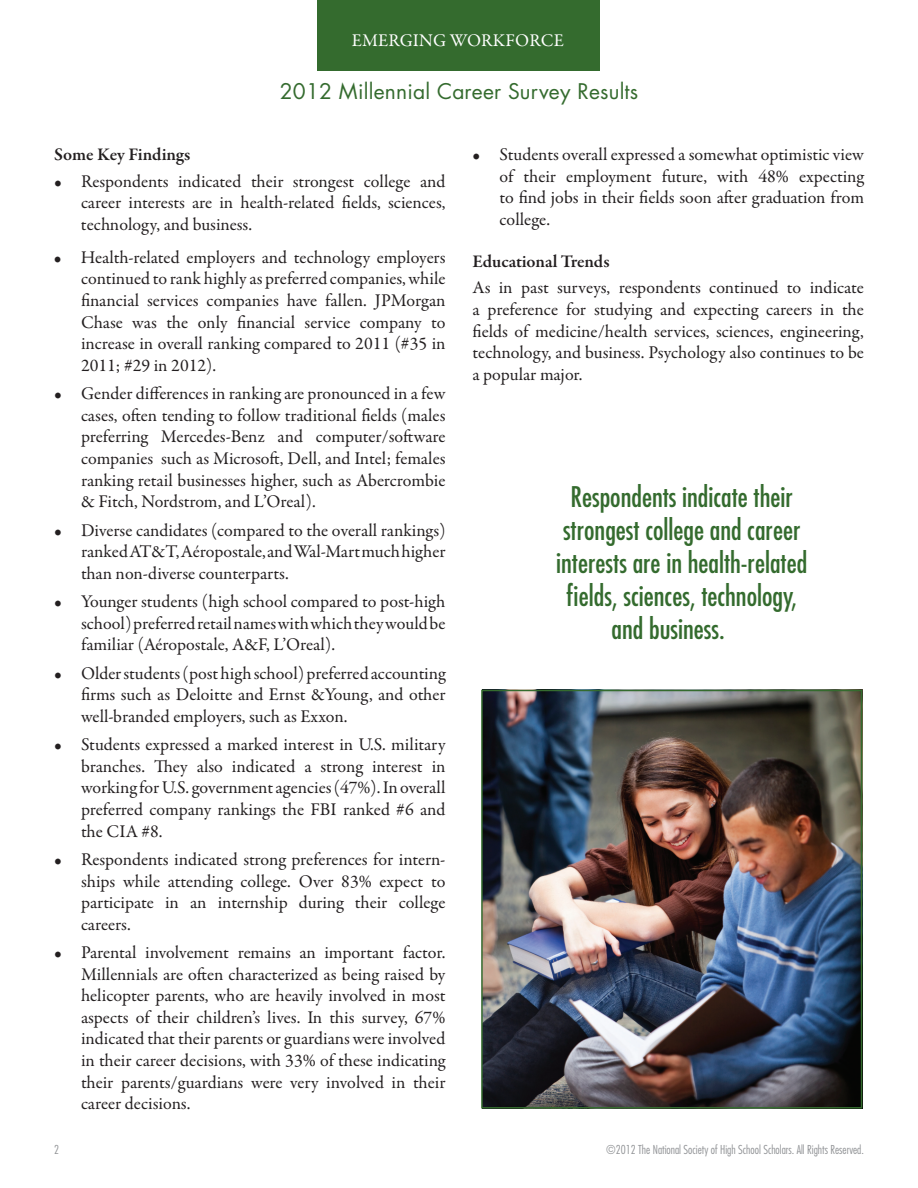
<style>
.page{position:relative;width:918px;height:1188px;background:#fff}
.page>*{position:absolute;margin:0;border:0;box-sizing:border-box;transform-origin:0 0}
.t1{font:condensed 27.75px "Futura";color:#346b2e}
.t2{font:21px "Futura";letter-spacing:.01em;color:#346b2e}
.t3{font:18px/21.6px "Garamond Premr Pro";color:#231f20;text-align:justify}
.t4{font:600 18px "Garamond Premr Pro";letter-spacing:-.005em;color:#231f20}
.t5{font:18px "Garamond Premr Pro";letter-spacing:.01em;color:#fff}
.t6{font:300 condensed 12px "Futura";color:#919396}
</style>
<div class="page">
<img style="left:484px;top:693px;width:375px;height:413px">
<div style="left:481px;top:690px;width:381px;height:419px;border:2px solid #346b2e"></div>
<div style="left:318px;top:0;width:282px;height:71px;background:#346b2e"></div>
<p class="t5" style="left:352px;top:29px;width:214px">EMERGING WORKFORCE</p>
<p class="t2" style="left:280px;top:76px;width:360px">2012 Millennial Career Survey Results</p>
<p class="t4" style="left:54px;top:143px;width:138px">Some Key Findings</p>
<p class="t3" style="left:81px;top:171px;width:366px;text-indent:-27px">• Respondents indicated their strongest college and career interests are in health-related fields, sciences, technology, and business.</p>
<p class="t3" style="left:81px;top:247px;width:366px;text-indent:-27px">• Health-related employers and technology employers continued to rank highly as preferred companies, while financial services companies have fallen. JPMorgan Chase was the only financial service company to increase in overall ranking compared to 2011 (#35 in 2011; #29 in 2012).</p>
<p class="t3" style="left:81px;top:383px;width:366px;text-indent:-27px">• Gender differences in ranking are pronounced in a few cases, often tending to follow traditional fields (males preferring Mercedes-Benz and computer/software companies such as Microsoft, Dell, and Intel; females ranking retail businesses higher, such as Abercrombie &amp; Fitch, Nordstrom, and L’Oreal).</p>
<p class="t3" style="left:81px;top:519px;width:366px;text-indent:-27px">• Diverse candidates (compared to the overall rankings) ranked AT&amp;T, Aéropostale, and Wal-Mart much higher than non-diverse counterparts.</p>
<p class="t3" style="left:81px;top:591px;width:366px;text-indent:-27px">• Younger students (high school compared to post-high school) preferred retail names with which they would be familiar (Aéropostale, A&amp;F, L’Oreal).</p>
<p class="t3" style="left:81px;top:663px;width:366px;text-indent:-27px">• Older students (post high school) preferred accounting firms such as Deloitte and Ernst &amp;Young, and other well-branded employers, such as Exxon.</p>
<p class="t3" style="left:81px;top:734px;width:366px;text-indent:-27px">• Students expressed a marked interest in U.S. military branches. They also indicated a strong interest in working for U.S. government agencies (47%). In overall preferred company rankings the FBI ranked #6 and the CIA #8.</p>
<p class="t3" style="left:81px;top:849px;width:366px;text-indent:-27px">• Respondents indicated strong preferences for intern&shy;ships while attending college. Over 83% expect to participate in an internship during their college careers.</p>
<p class="t3" style="left:81px;top:942px;width:366px;text-indent:-27px">• Parental involvement remains an important factor.<br>Millennials are often characterized as being raised by helicopter parents, who are heavily involved in most aspects of their children’s lives. In this survey, 67% indicated that their parents or guardians were involved in their career decisions, with 33% of these indicating their parents/guardians were very involved in their career decisions.</p>
<p class="t3" style="left:500px;top:144px;width:366px;text-indent:-27px">• Students overall expressed a somewhat optimistic view of their employment future, with 48% expecting to find jobs in their fields soon after graduation from college.</p>
<p class="t4" style="left:472px;top:250px;width:139px">Educational Trends</p>
<p class="t3" style="left:472px;top:277px;width:393px">As in past surveys, respondents continued to indicate a preference for studying and expecting careers in the fields of medicine/health services, sciences, engineering, technology, and business. Psychology also continues to be a popular major.</p>
<h1 class="t1" style="left:571px;top:480px;width:224px">Respondents indicate their</h1>
<h1 class="t1" style="left:563px;top:513px;width:239px">strongest college and career</h1>
<h1 class="t1" style="left:556px;top:546px;width:253px">interests are in health-related</h1>
<h1 class="t1" style="left:566px;top:579px;width:233px">fields, sciences, technology,</h1>
<h1 class="t1" style="left:612px;top:612px;width:115px">and business.</h1>
<p class="t6" style="left:54px;top:1142px;width:6px">2</p>
<p class="t6" style="left:606px;top:1142px;width:259px">©2012 The National Society of High School Scholars. All Rights Reserved.</p>
</div>
